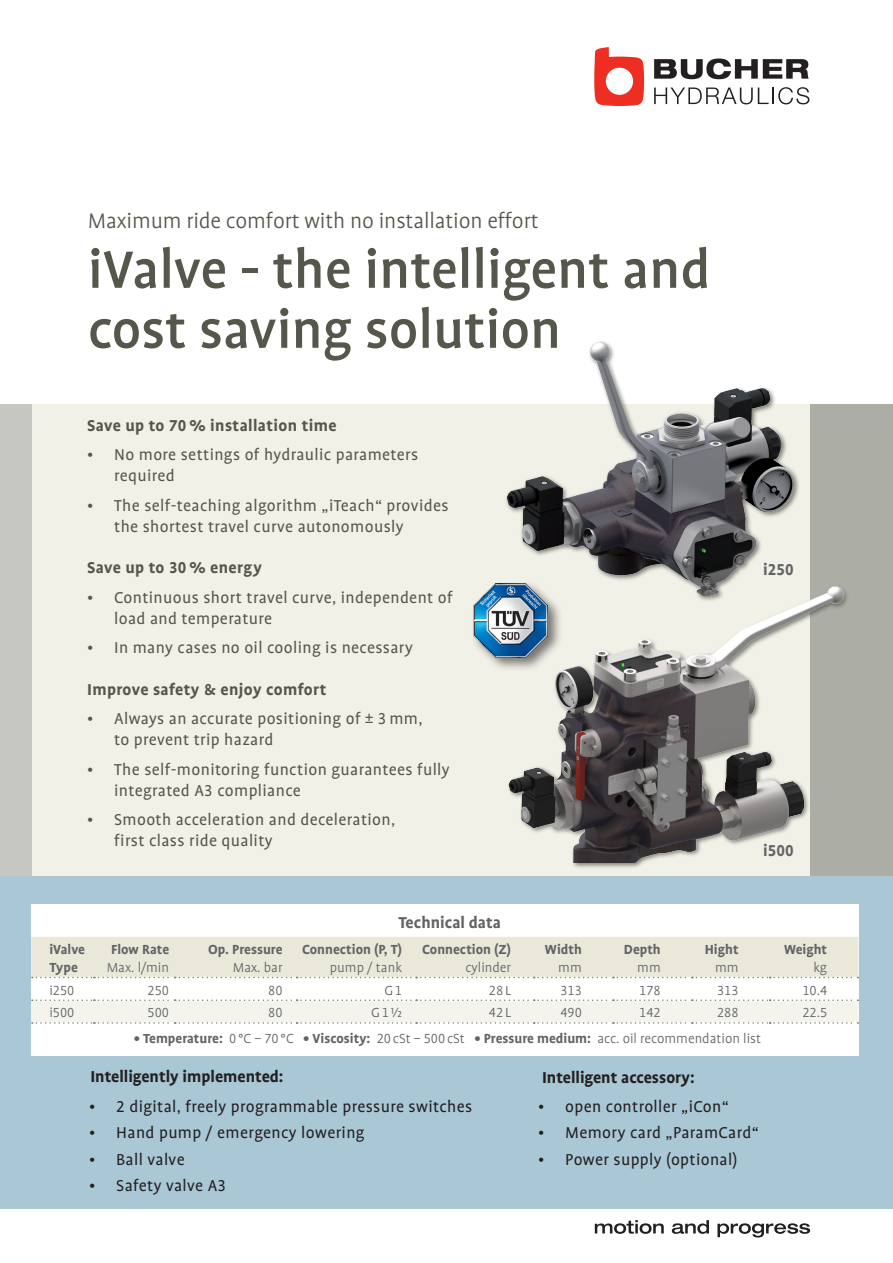
<style>
.page{position:relative;width:893px;height:1263px;background:#fff}
.page>*{position:absolute;margin:0;border:0;box-sizing:border-box;transform-origin:0 0}
.t1{font:500 60px/60px "Bucher Profile";color:#56564d}
.t2{font:300 24px "Bucher Profile";letter-spacing:-.005em;color:#56564d}
.t3{font:18px/21px "Bucher Profile";letter-spacing:.02em;color:#56564d}
.t4{font:18px "Bucher Profile";letter-spacing:.02em;color:#231f20}
.t5{font:700 18px "Bucher Profile";letter-spacing:.02em;color:#56564d}
.t6{font:700 18px "Bucher Profile";color:#231f20}
.t7{font:700 18px "Bucher Profile";color:#636366}
.t8{font:300 15px "Bucher Profile";color:#636366}
.t9{font:700 15px/18px "Bucher Profile";color:#636366}
.s1{font-weight:700}
</style>
<div class="page">
<div style="left:810px;top:404px;width:83px;height:472px;background:#acaea5"></div>
<svg style="left:654px;top:59px;width:155px;height:20px"></svg>
<svg style="left:654px;top:87px;width:155px;height:17px"></svg>
<svg style="left:594px;top:47px;width:50px;height:59px"></svg>
<div style="left:31px;top:404px;width:779px;height:500px;background:#f1f1e7"></div>
<div style="left:0;top:404px;width:31px;height:472px;background:#c5c7c0"></div>
<div style="left:0;top:876px;width:893px;height:333px;background:#a9c7d5"></div>
<div style="left:31px;top:904px;width:827px;height:151px;background:#fff"></div>
<div style="left:471px;top:581px;width:92px;height:91px;background:#231f20;opacity:.59"></div>
<img style="left:474px;top:584px;width:29px;height:73px">
<div style="left:507px;top:584px;width:343px;height:285px;background:#56564d;opacity:.75"></div>
<img style="left:503px;top:584px;width:346px;height:278px">
<div style="left:504px;top:340px;width:296px;height:262px;background:#56564d;opacity:.75"></div>
<img style="left:502px;top:340px;width:298px;height:255px">
<svg style="left:595px;top:1220px;width:69px;height:14px"></svg>
<svg style="left:672px;top:1220px;width:37px;height:14px"></svg>
<svg style="left:717px;top:1223px;width:93px;height:14px"></svg>
<svg style="left:31px;top:937px;width:827px;height:87px"></svg>
<h2 class="t2" style="left:88px;top:208px;width:452px">Maximum ride comfort with no installation effort</h2>
<h1 class="t1" style="left:88px;top:240px;width:624px">iValve - the intelligent and cost saving solution</h1>
<p class="t5" style="left:87px;top:416px;width:251px">Save up to 70 % installation time</p>
<p class="t3" style="left:114px;top:444px;width:306px;text-indent:-27px">• No more settings of hydraulic parameters required</p>
<p class="t3" style="left:114px;top:495px;width:336px;text-indent:-27px">• The self-teaching algorithm „iTeach“ provides the shortest travel curve autonomously</p>
<p class="t5" style="left:87px;top:559px;width:176px">Save up to 30 % energy</p>
<p class="t3" style="left:114px;top:587px;width:340px;text-indent:-27px">• Continuous short travel curve, independent of load and temperature</p>
<p class="t3" style="left:87px;top:637px;width:327px">• In many cases no oil cooling is necessary</p>
<p class="t5" style="left:87px;top:680px;width:241px">Improve safety &amp; enjoy comfort</p>
<p class="t3" style="left:114px;top:708px;width:310px;text-indent:-27px">• Always an accurate positioning of ± 3 mm, to prevent trip hazard</p>
<p class="t3" style="left:114px;top:759px;width:337px;text-indent:-27px">• The self-monitoring function guarantees fully integrated A3 compliance</p>
<p class="t3" style="left:114px;top:809px;width:283px;text-indent:-27px">• Smooth acceleration and deceleration, first class ride quality</p>
<p class="t9" style="left:49px;top:940px;width:37px">iValve<br>Type</p>
<p class="t9" style="left:111px;top:940px;width:59px">Flow Rate</p>
<p class="t8" style="left:107px;top:960px;width:64px">Max. l/min</p>
<p class="t9" style="left:208px;top:940px;width:76px">Op. Pressure</p>
<p class="t8" style="left:233px;top:960px;width:51px">Max. bar</p>
<p class="t7" style="left:398px;top:913px;width:104px">Technical data</p>
<p class="t9" style="left:302px;top:940px;width:101px">Connection (P, T)</p>
<p class="t8" style="left:330px;top:960px;width:74px">pump / tank</p>
<p class="t9" style="left:422px;top:940px;width:90px">Connection (Z)</p>
<p class="t8" style="left:465px;top:960px;width:47px">cylinder</p>
<p class="t9" style="left:545px;top:940px;width:38px">Width</p>
<p class="t8" style="left:558px;top:960px;width:25px">mm</p>
<p class="t9" style="left:624px;top:940px;width:38px">Depth</p>
<p class="t8" style="left:637px;top:960px;width:25px">mm</p>
<p class="t9" style="left:705px;top:940px;width:35px">Hight</p>
<p class="t8" style="left:715px;top:960px;width:25px">mm</p>
<p class="t7" style="left:763px;top:561px;width:32px">i250</p>
<p class="t7" style="left:763px;top:841px;width:32px">i500</p>
<p class="t9" style="left:784px;top:940px;width:45px">Weight</p>
<p class="t8" style="left:813px;top:960px;width:15px">kg</p>
<p class="t8" style="left:49px;top:982px;width:27px">i250</p>
<p class="t8" style="left:148px;top:982px;width:23px">250</p>
<p class="t8" style="left:268px;top:982px;width:16px">80</p>
<p class="t8" style="left:384px;top:982px;width:19px">G1</p>
<p class="t8" style="left:489px;top:982px;width:24px">28L</p>
<p class="t8" style="left:560px;top:982px;width:23px">313</p>
<p class="t8" style="left:639px;top:982px;width:23px">178</p>
<p class="t8" style="left:717px;top:982px;width:23px">313</p>
<p class="t8" style="left:802px;top:982px;width:26px">10.4</p>
<p class="t8" style="left:49px;top:1005px;width:27px">i500</p>
<p class="t8" style="left:148px;top:1005px;width:23px">500</p>
<p class="t8" style="left:268px;top:1005px;width:16px">80</p>
<p class="t8" style="left:371px;top:1005px;width:32px">G1½</p>
<p class="t8" style="left:489px;top:1005px;width:24px">42L</p>
<p class="t8" style="left:560px;top:1005px;width:23px">490</p>
<p class="t8" style="left:639px;top:1005px;width:23px">142</p>
<p class="t8" style="left:717px;top:1005px;width:23px">288</p>
<p class="t8" style="left:802px;top:1005px;width:26px">22.5</p>
<p class="t8" style="left:134px;top:1031px;width:629px"><span class="s1">• Temperature:</span> 0 °C – 70 °C <span class="s1">• Viscosity:</span> 20 cSt – 500 cSt <span class="s1">• Pressure medium:</span> acc. oil recommendation list</p>
<p class="t6" style="left:90px;top:1068px;width:195px">Intelligently implemented:</p>
<p class="t4" style="left:89px;top:1097px;width:384px">• 2 digital, freely programmable pressure switches</p>
<p class="t4" style="left:89px;top:1123px;width:277px">• Hand pump / emergency lowering</p>
<p class="t4" style="left:89px;top:1150px;width:97px">• Ball valve</p>
<p class="t4" style="left:89px;top:1176px;width:138px">• Safety valve A3</p>
<p class="t6" style="left:542px;top:1068px;width:154px">Intelligent accessory:</p>
<p class="t4" style="left:538px;top:1097px;width:192px">• open controller „iCon“</p>
<p class="t4" style="left:538px;top:1124px;width:222px">• Memory card „ParamCard“</p>
<p class="t4" style="left:538px;top:1150px;width:201px">• Power supply (optional)</p>
</div>
